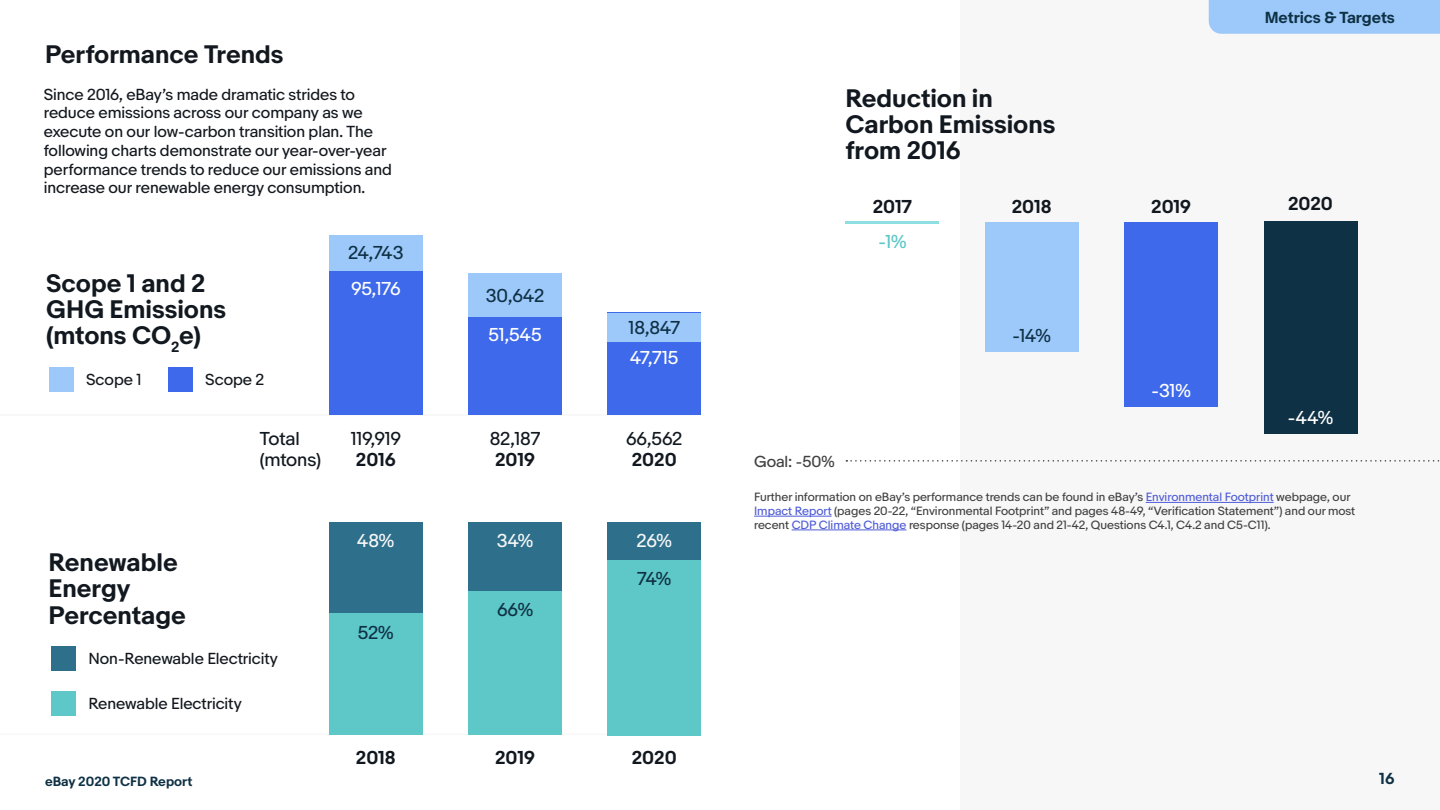
<style>
.page{position:relative;width:1440px;height:810px;background:#fff}
.page>*{position:absolute;margin:0;border:0;box-sizing:border-box;transform-origin:0 0}
.t1{font:700 23.75px/26.2px "Market Sans";color:#12181f}
.t2{font:700 23.75px "Market Sans";color:#12181e}
.t3{font:700 17.5px "Market Sans";letter-spacing:-.005em;color:#12181f}
.t4{font:17.5px/21px "Market Sans";letter-spacing:-.01em;color:#12181f}
.t5{font:17.5px "Market Sans";letter-spacing:-.01em;color:#fff}
.t6{font:17.5px "Market Sans";letter-spacing:-.01em;color:#0f3145}
.t7{font:17.5px "Market Sans";color:#f7f7f7}
.t8{font:17.5px "Market Sans";color:#0f3144}
.t9{font:17.5px "Market Sans";color:#5ec7c8}
.t10{font:15px/18.8px "Market Sans";letter-spacing:-.005em;color:#12181e}
.t11{font:700 15px "Market Sans";color:#0f3145}
.t12{font:15px "Market Sans";letter-spacing:-.005em;color:#414141}
.t13{font:700 12.5px "Market Sans";color:#0f3145}
.t14{font:11.25px/13.8px "Market Sans";color:#414141}
.s1{color:#4f5cd6}
</style>
<div class="page">
<hr style="left:0;top:414px;width:701px;height:2px;background:#f7f7f7">
<hr style="left:0;top:734px;width:701px;height:1px;background:#f7f7f7">
<div style="left:960px;top:0;width:480px;height:810px;background:#f7f7f7"></div>
<div style="left:985px;top:222px;width:94px;height:130px;background:#9dc9fa"></div>
<hr style="left:846px;top:222px;width:93px;height:2px;background:#8ddfe1">
<div style="left:1124px;top:222px;width:94px;height:185px;background:#3d69ea"></div>
<div style="left:1264px;top:222px;width:93px;height:212px;background:#0f3145"></div>
<div style="left:1209px;top:0;width:231px;height:34px;background:#9dc9fa"></div>
<div style="left:329px;top:235px;width:94px;height:180px;background:#3d69ea"></div>
<div style="left:468px;top:273px;width:94px;height:142px;background:#3d69ea"></div>
<div style="left:607px;top:313px;width:94px;height:102px;background:#3d69ea"></div>
<div style="left:607px;top:522px;width:94px;height:212px;background:#2e708c"></div>
<div style="left:468px;top:522px;width:94px;height:212px;background:#2e708c"></div>
<div style="left:329px;top:522px;width:94px;height:212px;background:#2e708c"></div>
<svg style="left:846px;top:460px;width:594px;height:2px"></svg>
<div style="left:49px;top:367px;width:25px;height:25px;background:#9dc9fa"></div>
<div style="left:168px;top:367px;width:25px;height:25px;background:#3d69ea"></div>
<div style="left:51px;top:646px;width:25px;height:25px;background:#2e708c"></div>
<div style="left:51px;top:691px;width:25px;height:25px;background:#5ec7c8"></div>
<div style="left:329px;top:235px;width:94px;height:36px;background:#9dc9fa"></div>
<div style="left:468px;top:273px;width:94px;height:44px;background:#9dc9fa"></div>
<div style="left:607px;top:313px;width:94px;height:28px;background:#9dc9fa"></div>
<div style="left:468px;top:591px;width:94px;height:144px;background:#5ec7c8"></div>
<div style="left:607px;top:560px;width:94px;height:175px;background:#5ec7c8"></div>
<div style="left:329px;top:614px;width:94px;height:121px;background:#5ec7c8"></div>
<hr style="left:1146px;top:502px;width:128px;height:1px;background:#4f5cd6">
<hr style="left:754px;top:516px;width:78px;height:1px;background:#4f5cd6">
<hr style="left:792px;top:529px;width:114px;height:1px;background:#4f5cd6">
<h1 class="t2" style="left:45px;top:39px;width:240px">Performance Trends</h1>
<p class="t10" style="left:44px;top:85px;width:350px">Since 2016, eBay’s made dramatic strides to reduce emissions across our company as we execute on our low-carbon transition plan. The following charts demonstrate our year-over-year performance trends to reduce our emissions and increase our renewable energy consumption.</p>
<h1 class="t1" style="left:46px;top:271px;width:182px">Scope 1 and 2<br>GHG Emissions (mtons CO<sub>2</sub>e)</h1>
<p class="t10" style="left:86px;top:371px;width:57px">Scope 1</p>
<p class="t10" style="left:205px;top:371px;width:61px">Scope 2</p>
<h1 class="t1" style="left:49px;top:550px;width:139px">Renewable<br>Energy<br>Percentage</h1>
<p class="t4" style="left:260px;top:428px;width:62px">Total (mtons)</p>
<p class="t10" style="left:88px;top:650px;width:191px">Non-Renewable Electricity</p>
<p class="t10" style="left:88px;top:695px;width:155px">Renewable Electricity</p>
<p class="t6" style="left:348px;top:242px;width:57px">24,743</p>
<p class="t5" style="left:351px;top:278px;width:51px">95,176</p>
<p class="t4" style="left:351px;top:428px;width:52px">119,919</p>
<p class="t3" style="left:356px;top:449px;width:41px">2016</p>
<p class="t6" style="left:486px;top:285px;width:60px">30,642</p>
<p class="t5" style="left:488px;top:324px;width:55px">51,545</p>
<p class="t4" style="left:490px;top:428px;width:52px">82,187</p>
<p class="t3" style="left:495px;top:449px;width:41px">2019</p>
<p class="t6" style="left:629px;top:317px;width:53px">18,847</p>
<p class="t5" style="left:630px;top:347px;width:50px">47,715</p>
<p class="t4" style="left:626px;top:428px;width:58px">66,562</p>
<p class="t3" style="left:632px;top:449px;width:46px">2020</p>
<p class="t7" style="left:357px;top:530px;width:39px">48%</p>
<p class="t7" style="left:497px;top:530px;width:38px">34%</p>
<p class="t7" style="left:637px;top:530px;width:37px">26%</p>
<p class="t8" style="left:358px;top:622px;width:37px">52%</p>
<p class="t3" style="left:356px;top:747px;width:41px">2018</p>
<p class="t8" style="left:497px;top:600px;width:38px">66%</p>
<p class="t3" style="left:495px;top:747px;width:41px">2019</p>
<p class="t8" style="left:637px;top:568px;width:36px">74%</p>
<p class="t3" style="left:632px;top:747px;width:46px">2020</p>
<h1 class="t1" style="left:846px;top:86px;width:211px">Reduction in<br>Carbon Emissions from 2016</h1>
<p class="t3" style="left:873px;top:196px;width:41px">2017</p>
<p class="t9" style="left:878px;top:231px;width:30px">-1%</p>
<p class="t3" style="left:1012px;top:196px;width:41px">2018</p>
<p class="t6" style="left:1013px;top:325px;width:40px">-14%</p>
<p class="t12" style="left:754px;top:452px;width:82px">Goal: -50%</p>
<p class="t11" style="left:1265px;top:8px;width:132px">Metrics &amp; Targets</p>
<p class="t3" style="left:1151px;top:196px;width:41px">2019</p>
<p class="t3" style="left:1288px;top:193px;width:46px">2020</p>
<p class="t5" style="left:1151px;top:380px;width:41px">-31%</p>
<p class="t5" style="left:1288px;top:407px;width:47px">-44%</p>
<p class="t14" style="left:754px;top:491px;width:603px">Further information on eBay’s performance trends can be found in eBay’s <span class="s1">Environmental Footprint</span> webpage, our<br><span class="s1">Impact Report</span> (pages 20-22, “Environmental Footprint” and pages 48-49, “Verification Statement”) and our most recent <span class="s1">CDP Climate Change</span> response (pages 14-20 and 21-42, Questions C4.1, C4.2 and C5-C11).</p>
<p class="t13" style="left:45px;top:774px;width:149px">eBay 2020 TCFD Report</p>
<p class="t11" style="left:1379px;top:770px;width:17px">16</p>
</div>
